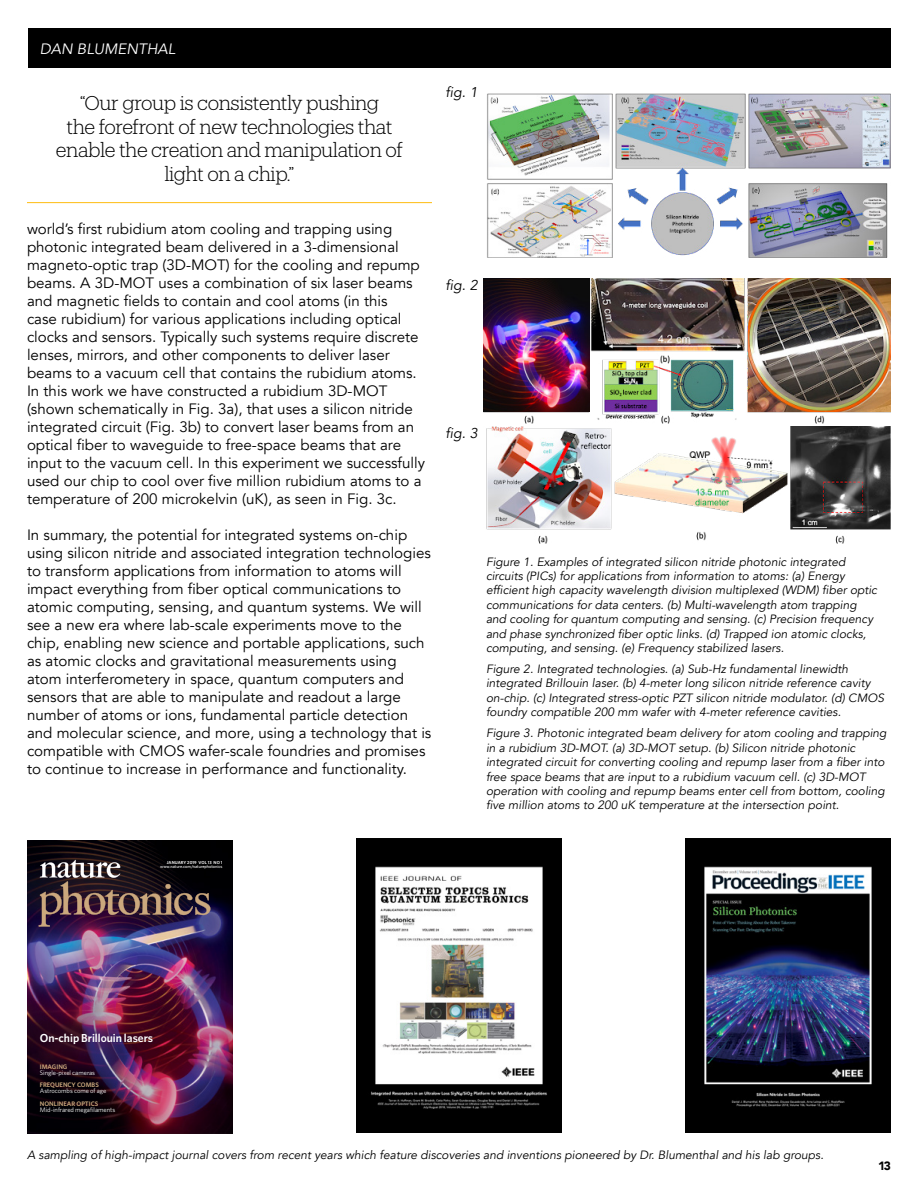
<style>
.page{position:relative;width:918px;height:1188px;background:#fff}
.page>*{position:absolute;margin:0;border:0;box-sizing:border-box;transform-origin:0 0}
.t1{font:300 19.5px/23.4px "Produkt";letter-spacing:-.02em;color:#000;text-align:center}
.t2{font:15px/18px "Avenir";color:#000}
.t3{font:italic 15px "Avenir";color:#fff}
.t4{font:italic 14.25px "Avenir";color:#000}
.t5{font:italic 12px/14.4px "Avenir";color:#000}
.t6{font:900 12px "Avenir";color:#000}
.t7{font:600 11.7px "Whitney";letter-spacing:-.005em;color:#fff}
.t8{font:6.6px "Whitney";color:#fff}
.t9{font:600 6.6px "Whitney";color:#cba87d}
.t10{font:500 4.35px "Whitney";letter-spacing:-.005em;color:#fff}
.t11{font:600 4.35px "Whitney";letter-spacing:.02em;color:#fff}
</style>
<div class="page">
<div style="left:28px;top:28px;width:863px;height:40px;background:#000"></div>
<img style="left:27px;top:840px;width:206px;height:294px">
<svg style="left:39px;top:860px;width:171px;height:67px;background:#43323b"></svg>
<img style="left:685px;top:839px;width:206px;height:293px">
<img style="left:356px;top:839px;width:206px;height:293px">
<img style="left:487px;top:93px;width:404px;height:165px">
<img style="left:486px;top:427px;width:405px;height:116px">
<img style="left:484px;top:278px;width:407px;height:145px">
<img style="left:483px;top:278px;width:106px;height:134px">
<hr style="left:27px;top:202px;width:405px;height:1px;background:#febc11">
<p class="t3" style="left:40px;top:40px;width:137px">DAN BLUMENTHAL</p>
<h1 class="t1" style="left:56px;top:91px;width:349px">“Our group is consistently pushing<br>the forefront of new technologies that enable the creation and manipulation of light on a chip.”</h1>
<p class="t2" style="left:27px;top:220px;width:400px">world’s first rubidium atom cooling and trapping using photonic integrated beam delivered in a 3-dimensional magneto-optic trap (3D-MOT) for the cooling and repump beams. A 3D-MOT uses a combination of six laser beams and magnetic fields to contain and cool atoms (in this<br>case rubidium) for various applications including optical clocks and sensors. Typically such systems require discrete lenses, mirrors, and other components to deliver laser beams to a vacuum cell that contains the rubidium atoms.<br>In this work we have constructed a rubidium 3D-MOT (shown schematically in Fig. 3a), that uses a silicon nitride integrated circuit (Fig. 3b) to convert laser beams from an optical fiber to waveguide to free-space beams that are input to the vacuum cell. In this experiment we successfully used our chip to cool over five million rubidium atoms to a temperature of 200 microkelvin (uK), as seen in Fig. 3c.</p>
<p class="t2" style="left:27px;top:526px;width:406px">In summary, the potential for integrated systems on-chip using silicon nitride and associated integration technologies to transform applications from information to atoms will impact everything from fiber optical communications to atomic computing, sensing, and quantum systems. We will see a new era where lab-scale experiments move to the chip, enabling new science and portable applications, such as atomic clocks and gravitational measurements using atom interferometery in space, quantum computers and sensors that are able to manipulate and readout a large number of atoms or ions, fundamental particle detection and molecular science, and more, using a technology that is compatible with CMOS wafer-scale foundries and promises to continue to increase in performance and functionality.</p>
<p class="t4" style="left:446px;top:83px;width:34px">fig. 1</p>
<p class="t4" style="left:446px;top:277px;width:34px">fig. 2</p>
<p class="t4" style="left:446px;top:425px;width:34px">fig. 3</p>
<p class="t5" style="left:486px;top:554px;width:393px">Figure 1. Examples of integrated silicon nitride photonic integrated circuits (PICs) for applications from information to atoms: (a) Energy efficient high capacity wavelength division multiplexed (WDM) fiber optic communications for data centers. (b) Multi-wavelength atom trapping and cooling for quantum computing and sensing. (c) Precision frequency and phase synchronized fiber optic links. (d) Trapped ion atomic clocks, computing, and sensing. (e) Frequency stabilized lasers.</p>
<p class="t5" style="left:486px;top:662px;width:400px">Figure 2. Integrated technologies. (a) Sub-Hz fundamental linewidth integrated Brillouin laser. (b) 4-meter long silicon nitride reference cavity on-chip. (c) Integrated stress-optic PZT silicon nitride modulator. (d) CMOS foundry compatible 200 mm wafer with 4-meter reference cavities.</p>
<p class="t5" style="left:486px;top:726px;width:402px">Figure 3. Photonic integrated beam delivery for atom cooling and trapping in a rubidium 3D-MOT. (a) 3D-MOT setup. (b) Silicon nitride photonic integrated circuit for converting cooling and repump laser from a fiber into free space beams that are input to a rubidium vacuum cell. (c) 3D-MOT operation with cooling and repump beams enter cell from bottom, cooling five million atoms to 200 uK temperature at the intersection point.</p>
<p class="t11" style="left:167px;top:860px;width:57px">JANUARY 2019 VOL 13 NO 1</p>
<p class="t10" style="left:160px;top:864px;width:64px">www.nature.com/naturephotonics</p>
<p class="t7" style="left:40px;top:1031px;width:115px">On-chip Brillouin lasers</p>
<p class="t9" style="left:40px;top:1062px;width:29px">IMAGING</p>
<p class="t8" style="left:40px;top:1068px;width:57px">Single-pixel cameras</p>
<p class="t9" style="left:40px;top:1081px;width:60px">FREQUENCY COMBS</p>
<p class="t8" style="left:40px;top:1087px;width:68px">Astrocombs come of age</p>
<p class="t9" style="left:40px;top:1099px;width:60px">NONLINEAR OPTICS</p>
<p class="t8" style="left:40px;top:1105px;width:77px">Mid-infrared megafilaments</p>
<p class="t5" style="left:27px;top:1148px;width:798px">A sampling of high-impact journal covers from recent years which feature discoveries and inventions pioneered by Dr. Blumenthal and his lab groups.</p>
<p class="t6" style="left:878px;top:1156px;width:14px">13</p>
</div>
